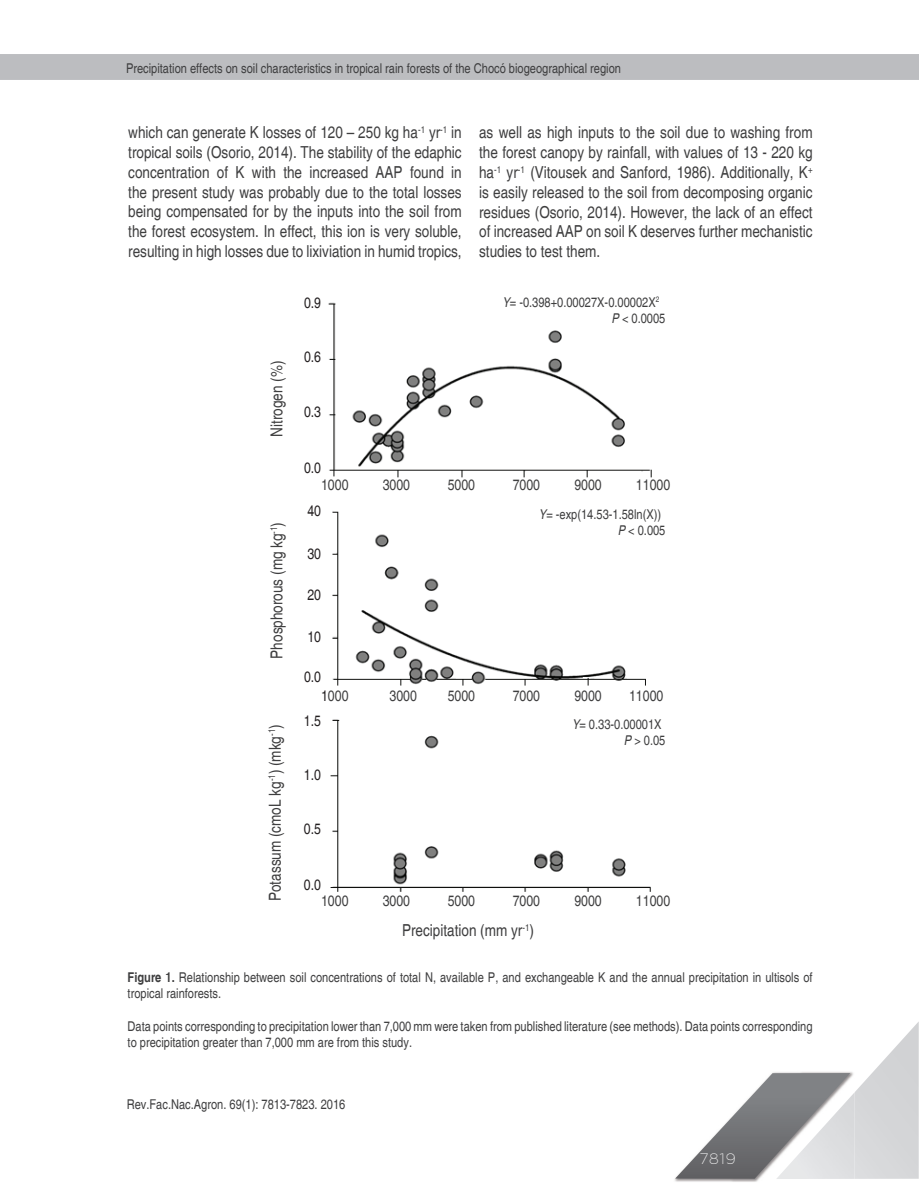
<style>
.page{position:relative;width:919px;height:1183px;background:#fff}
.page>*{position:absolute;margin:0;border:0;box-sizing:border-box;transform-origin:0 0}
.t1{font:condensed 16.5px/19.8px "Helvetica";color:#3e3e3f;text-align:justify}
.t2{font:condensed 15px "Helvetica";color:#3e3e3f}
.t3{font:condensed 15px "Helvetica";color:#231f20}
.t4{font:100 15px "Zona Pro";color:#fff}
.t5{font:condensed 13.5px/16.2px "Helvetica";color:#3e3e3f}
.s1{font-style:italic}
.s2{color:#231f20}
.s3{font-weight:700}
</style>
<div class="page">
<img style="left:674px;top:1178px;width:180px;height:3px">
<svg style="left:675px;top:1022px;width:243px;height:156px"></svg>
<div style="left:0;top:54px;width:918px;height:26px;background:#bcbdc0"></div>
<img style="left:328px;top:302px;width:324px;height:590px">
<p class="t5" style="left:126px;top:60px;width:496px">Precipitation effects on soil characteristics in tropical rain forests of the Chocó biogeographical region</p>
<p class="t1" style="left:128px;top:122px;width:335px">which can generate K losses of 120 – 250 kg ha<sup>-1</sup> yr<sup>-1</sup> in tropical soils (Osorio, 2014). The stability of the edaphic concentration of K with the increased AAP found in the present study was probably due to the total losses being compensated for by the inputs into the soil from the forest ecosystem. In effect, this ion is very soluble, resulting in high losses due to lixiviation in humid tropics,</p>
<p class="t1" style="left:479px;top:123px;width:335px">as well as high inputs to the soil due to washing from the forest canopy by rainfall, with values of 13 - 220 kg ha<sup>-1</sup> yr<sup>-1</sup> (Vitousek and Sanford, 1986). Additionally, K<sup>+ </sup>is easily released to the soil from decomposing organic residues (Osorio, 2014). However, the lack of an effect of increased AAP on soil K deserves further mechanistic studies to test them.</p>
<p class="t1" style="left:267px;top:436px;width:77px;rotate:-90deg">Nitrogen (%)</p>
<p class="t1" style="left:267px;top:658px;width:138px;rotate:-90deg">Phosphorous (mg kg<sup>-1</sup>)</p>
<p class="t1" style="left:265px;top:900px;width:178px;rotate:-90deg">Potassum (cmoL kg<sup>-1</sup>) (mkg<sup>-1</sup>)</p>
<p class="t3" style="left:304px;top:294px;width:19px">0.9</p>
<p class="t3" style="left:304px;top:348px;width:19px">0.6</p>
<p class="t3" style="left:304px;top:403px;width:19px">0.3</p>
<p class="t3" style="left:304px;top:459px;width:19px">0.0</p>
<p class="t5" style="left:611px;top:294px;width:55px;text-indent:-109px"><span class="s1">Y</span>= -0.398+0.00027X-0.00002X<sup>2<br></sup><span class="s1">P</span> &lt; 0.0005</p>
<p class="t2" style="left:321px;top:476px;width:29px">1000</p>
<p class="t2" style="left:383px;top:476px;width:29px">3000</p>
<p class="t2" style="left:447px;top:476px;width:29px">5000</p>
<p class="t2" style="left:512px;top:476px;width:29px">7000</p>
<p class="t2" style="left:574px;top:476px;width:29px">9000</p>
<p class="t2" style="left:636px;top:476px;width:36px">11000</p>
<p class="t3" style="left:307px;top:501px;width:15px">40</p>
<p class="t3" style="left:307px;top:545px;width:15px">30</p>
<p class="t3" style="left:307px;top:585px;width:15px">20</p>
<p class="t3" style="left:307px;top:627px;width:15px">10</p>
<p class="t3" style="left:304px;top:668px;width:19px">0.0</p>
<p class="t5" style="left:617px;top:506px;width:49px;text-indent:-79px"><span class="s1">Y</span>= -exp(14.53-1.58ln(X))<br><span class="s1">P</span> &lt; 0.005</p>
<p class="t2" style="left:321px;top:686px;width:29px"><span class="s2">1</span>000</p>
<p class="t2" style="left:389px;top:686px;width:29px">3000</p>
<p class="t2" style="left:447px;top:686px;width:29px">5000</p>
<p class="t2" style="left:512px;top:686px;width:29px">7000</p>
<p class="t2" style="left:574px;top:686px;width:29px">9000</p>
<p class="t2" style="left:629px;top:686px;width:36px">11000</p>
<p class="t3" style="left:304px;top:711px;width:19px">1.5</p>
<p class="t3" style="left:304px;top:765px;width:19px">1.0</p>
<p class="t3" style="left:304px;top:819px;width:19px">0.5</p>
<p class="t3" style="left:304px;top:875px;width:19px">0.0</p>
<p class="t5" style="left:572px;top:716px;width:95px;text-align:right"><span class="s1">Y</span>= 0.33-0.00001X<br><span class="s1">P</span> &gt; 0.05</p>
<p class="t2" style="left:321px;top:891px;width:29px">1000</p>
<p class="t2" style="left:383px;top:891px;width:29px">3000</p>
<p class="t2" style="left:447px;top:891px;width:29px">5000</p>
<p class="t2" style="left:512px;top:891px;width:29px">7000</p>
<p class="t2" style="left:574px;top:891px;width:29px">9000</p>
<p class="t2" style="left:636px;top:891px;width:36px">11000</p>
<p class="t1" style="left:402px;top:920px;width:133px">Precipitation (mm yr<sup>-1</sup>)</p>
<p class="t5" style="left:128px;top:969px;width:686px"><span class="s3">Figure 1.</span> Relationship between soil concentrations of total N, available P, and exchangeable K and the annual precipitation in ultisols of tropical rainforests.</p>
<p class="t5" style="left:128px;top:1017px;width:686px">Data points corresponding to precipitation lower than 7,000 mm were taken from published literature (see methods). Data points corresponding to precipitation greater than 7,000 mm are from this study.</p>
<p class="t5" style="left:127px;top:1095px;width:220px">Rev.Fac.Nac.Agron. 69(1): 7813-7823. 2016</p>
<p class="t4" style="left:699px;top:1148px;width:37px">7819</p>
</div>
